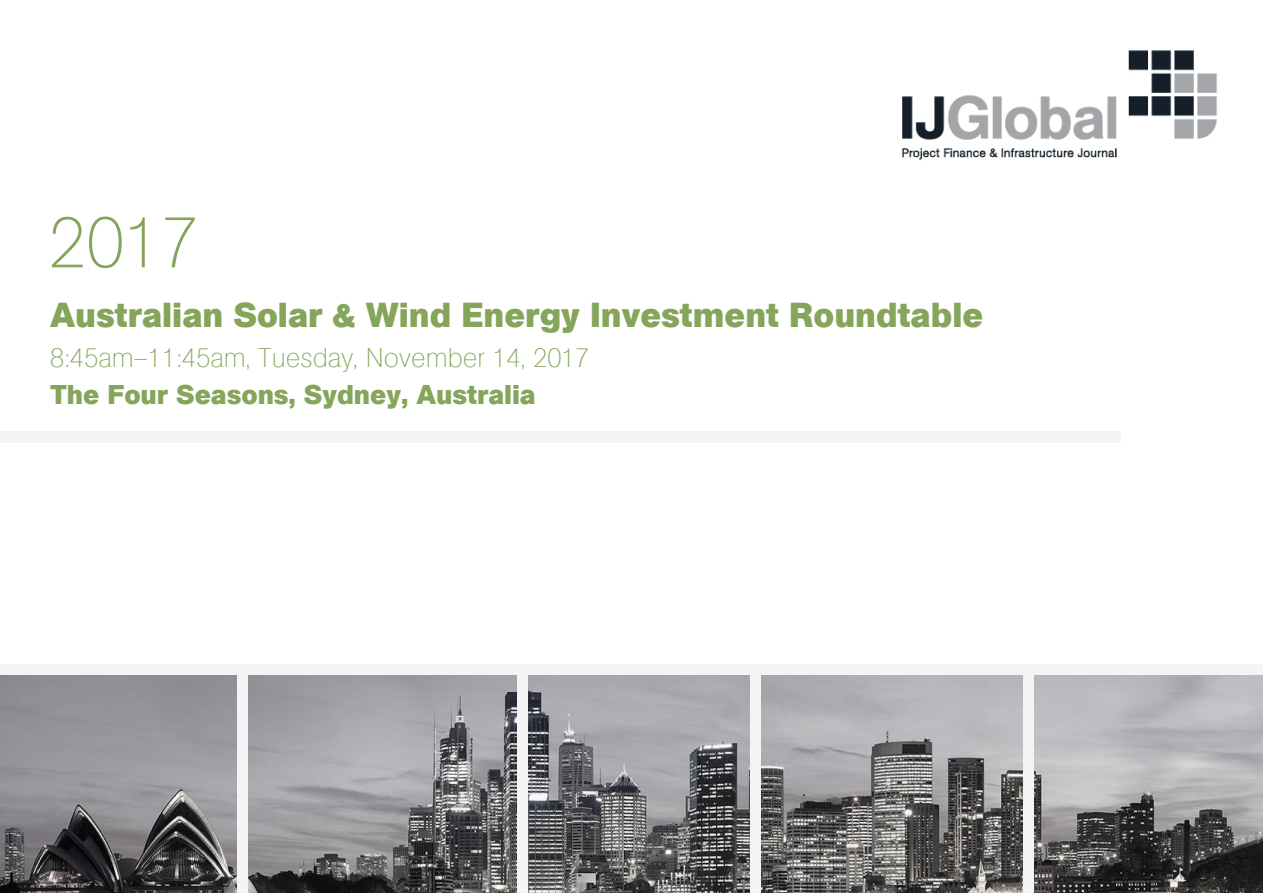
<style>
.page{position:relative;width:1263px;height:893px;background:#fff}
.page>*{position:absolute;margin:0;border:0;box-sizing:border-box;transform-origin:0 0}
.t1{font:200 72px "AG Book Std";color:#85a55a}
.t2{font:700 34.5px "AG Book Std";color:#85a55a}
.t3{font:200 27px "AG Book Std";color:#85a55a}
.t4{font:700 27px "AG Book Std";color:#85a55a}
</style>
<div class="page">
<img style="left:0;top:675px;width:1263px;height:218px">
<div style="left:237px;top:675px;width:11px;height:218px;background:#f4f4f4"></div>
<div style="left:517px;top:673px;width:11px;height:220px;background:#f4f4f4"></div>
<div style="left:750px;top:674px;width:11px;height:219px;background:#f4f4f4"></div>
<div style="left:1023px;top:669px;width:10px;height:224px;background:#f4f4f4"></div>
<img style="left:902px;top:50px;width:315px;height:110px">
<h1 class="t1" style="left:49px;top:201px;width:152px">2017</h1>
<p class="t2" style="left:50px;top:294px;width:935px">Australian Solar &amp; Wind Energy Investment Roundtable</p>
<p class="t3" style="left:50px;top:342px;width:541px">8:45am–11:45am, Tuesday, November 14, 2017</p>
<p class="t4" style="left:50px;top:378px;width:487px">The Four Seasons, Sydney, Australia</p>
</div>
